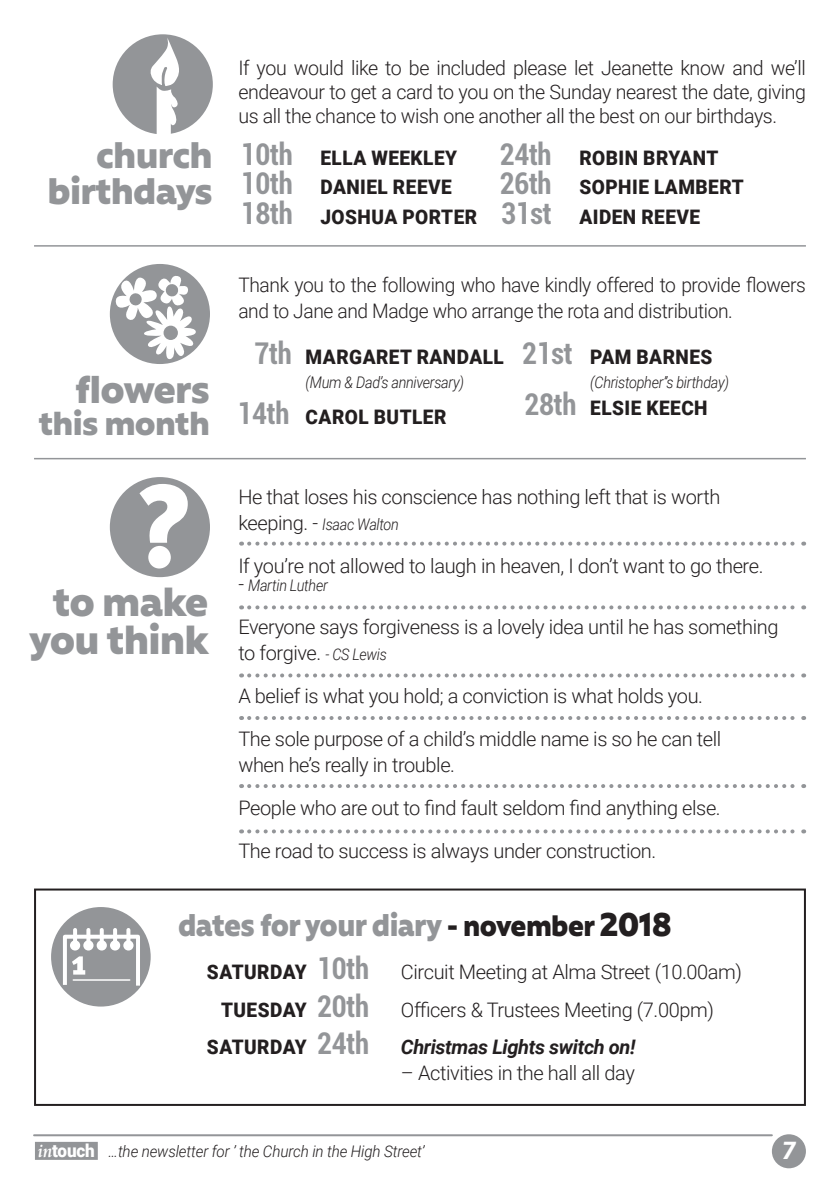
<style>
.page{position:relative;width:840px;height:1191px;background:#fff}
.page>*{position:absolute;margin:0;border:0;box-sizing:border-box;transform-origin:0 0}
.t1{font:900 44px/38px "Rawson Pro";letter-spacing:-.02em;color:#939598;text-align:center}
.t2{font:900 42px "Rawson Pro";letter-spacing:-.025em;color:#939598}
.t3{font:900 40px/35.6px "Rawson Pro";letter-spacing:-.02em;color:#939598;text-align:right}
.t4{font:900 36px "Rawson Pro";letter-spacing:-.02em;color:#939598}
.t5{font:900 34px "Rawson Pro";letter-spacing:-.02em;color:#939598;scale:.93 1}
.t6{font:italic 900 24px "Roboto";color:#fff}
.t7{font:300 20px/43px "Roboto";letter-spacing:-.02em;color:#231f20}
.t8{font:900 20px/29.6px "Roboto";letter-spacing:.025em;color:#231f20;scale:.95 1}
.t9{font:300 20px/26px "Roboto";letter-spacing:-.02em;color:#231f20;scale:.96 1}
.t10{font:italic 700 20px "Roboto";letter-spacing:-.02em;color:#231f20}
.t11{font:italic 300 16px "Roboto";letter-spacing:-.02em;color:#231f20;scale:.9 1}
.t12{font:italic 300 16px "Roboto";letter-spacing:-.02em;color:#231f20;scale:.95 1}
.s1{font-weight:700;font-stretch:condensed;font-size:30px;color:#939598}
.s2{font-style:normal;font-size:20px}
.s3{font-style:italic;font-size:16px}
.s4{font-size:32px;color:#231f20}
.s5{font-size:38px;color:#231f20}
.s6{font-weight:900}
.s7{font-weight:900;font-style:normal}
.s8{font-style:normal;font-stretch:condensed;font-size:30px;color:#939598}
.s9{font-family:"Giovanni";font-weight:700;font-size:18px;color:#fff}
.s10{font-weight:900;font-style:normal;font-size:18px;color:#fff}
</style>
<div class="page">
<div style="left:771px;top:1134px;width:34px;height:34px;background:#939598;border-radius:50%"></div>
<hr style="left:34px;top:1134px;width:737px;height:2px;background:#939598">
<div style="left:35px;top:1141px;width:63px;height:18px;background:#939598"></div>
<div style="left:113px;top:34px;width:100px;height:100px;background:#939598;border-radius:50%"></div>
<svg style="left:149px;top:37px;width:33px;height:97px"></svg>
<hr style="left:34px;top:245px;width:771px;height:2px;background:#939598">
<hr style="left:34px;top:458px;width:771px;height:1px;background:#939598">
<div style="left:34px;top:888px;width:771px;height:218px;border:2px solid #231f20"></div>
<div style="left:51px;top:907px;width:100px;height:99px;background:#939598;border-radius:50%"></div>
<hr style="left:73px;top:930px;width:4px;height:15px;background:#fff">
<hr style="left:113px;top:930px;width:4px;height:15px;background:#fff">
<svg style="left:61px;top:932px;width:81px;height:57px"></svg>
<div style="left:110px;top:264px;width:100px;height:100px;background:#939598;border-radius:50%"></div>
<svg style="left:114px;top:273px;width:82px;height:87px"></svg>
<svg style="left:249px;top:541px;width:554px;height:4px"></svg>
<svg style="left:249px;top:605px;width:554px;height:4px"></svg>
<svg style="left:249px;top:673px;width:554px;height:4px"></svg>
<svg style="left:249px;top:716px;width:554px;height:4px"></svg>
<svg style="left:249px;top:784px;width:554px;height:4px"></svg>
<svg style="left:249px;top:829px;width:554px;height:4px"></svg>
<div style="left:110px;top:477px;width:100px;height:100px;background:#939598;border-radius:50%"></div>
<svg style="left:139px;top:484px;width:49px;height:84px"></svg>
<h3 class="t3" style="left:48px;top:137px;width:167px">church birthdays</h3>
<h2 class="t2" style="left:75px;top:364px;width:136px">flowers</h2>
<h3 class="t4" style="left:39px;top:402px;width:173px">this month</h3>
<h1 class="t1" style="left:29px;top:582px;width:181px">to make you think</h1>
<p class="t7" style="left:238px;top:55px;width:569px;line-height:24px;text-align:justify">If you would like to be included please let Jeanette know and we’ll endeavour to get a card to you on the Sunday nearest the date, giving us all the chance to wish one another all the best on our birthdays.</p>
<p class="t8" style="left:240px;top:142px;width:250px"><span class="s1">10th</span> ELLA WEEKLEY<br><span class="s1">10th</span> DANIEL REEVE<br><span class="s1">18th</span> JOSHUA PORTER</p>
<p class="t8" style="left:499px;top:142px;width:258px"><span class="s1">24th</span> ROBIN BRYANT<br><span class="s1">26th</span> SOPHIE LAMBERT<br><span class="s1">31st</span> AIDEN REEVE</p>
<p class="t9" style="left:238px;top:271px;width:592px">Thank you to the following who have kindly offered to provide flowers and to Jane and Madge who arrange the rota and distribution.</p>
<p class="t8" style="left:254px;top:341px;width:264px"><span class="s1">7th</span> MARGARET RANDALL</p>
<p class="t11" style="left:305px;top:371px;width:178px">(Mum &amp; Dad’s anniversary)</p>
<p class="t8" style="left:237px;top:401px;width:221px"><span class="s1">14th</span> CAROL BUTLER</p>
<p class="t8" style="left:522px;top:341px;width:202px"><span class="s1">21st</span> PAM BARNES</p>
<p class="t11" style="left:590px;top:371px;width:156px">(Christopher’’s birthday)</p>
<p class="t8" style="left:524px;top:392px;width:194px"><span class="s1">28th</span> ELSIE KEECH</p>
<p class="t7" style="left:238px;top:474px;width:483px">He that loses his conscience has nothing left that is worth</p>
<p class="t11" style="left:238px;top:512px;width:180px"><span class="s2">keeping. -</span> Isaac Walton</p>
<p class="t7" style="left:238px;top:543px;width:526px">If you’re not allowed to laugh in heaven, I don’t want to go there.</p>
<p class="t11" style="left:238px;top:573px;width:101px"><span class="s2">-</span> Martin Luther</p>
<p class="t7" style="left:238px;top:612px;width:541px;line-height:26px">Everyone says forgiveness is a lovely idea until he has something to forgive. <span class="s3">- CS Lewis</span></p>
<p class="t7" style="left:238px;top:673px;width:484px">A belief is what you hold; a conviction is what holds you.<br>The sole purpose of a child’s middle name is so he can tell</p>
<p class="t7" style="left:238px;top:742px;width:483px">when he’s really in trouble.<br>People who are out to find fault seldom find anything else.<br>The road to success is always under construction.</p>
<h3 class="t5" style="left:178px;top:904px;width:532px">dates for your diary <span class="s4">- november</span> <span class="s5">2018</span></h3>
<p class="t7" style="left:207px;top:950px;width:536px"><span class="s6">SATURDAY</span> <span class="s1">10th</span> Circuit Meeting at Alma Street (10.00am)</p>
<p class="t7" style="left:221px;top:987px;width:494px"><span class="s6">TUESDAY</span> <span class="s1">20th</span> Officers &amp; Trustees Meeting (7.00pm)</p>
<p class="t10" style="left:207px;top:1033px;width:430px"><span class="s7">SATURDAY</span> <span class="s8">24th</span> Christmas Lights switch on!</p>
<p class="t7" style="left:401px;top:1050px;width:235px">– Activities in the hall all day</p>
<p class="t12" style="left:38px;top:1140px;width:408px"><span class="s9">in</span><span class="s10">touch</span> …the newsletter for ’ the Church in the High Street’</p>
<p class="t6" style="left:781px;top:1133px;width:15px">7</p>
</div>
